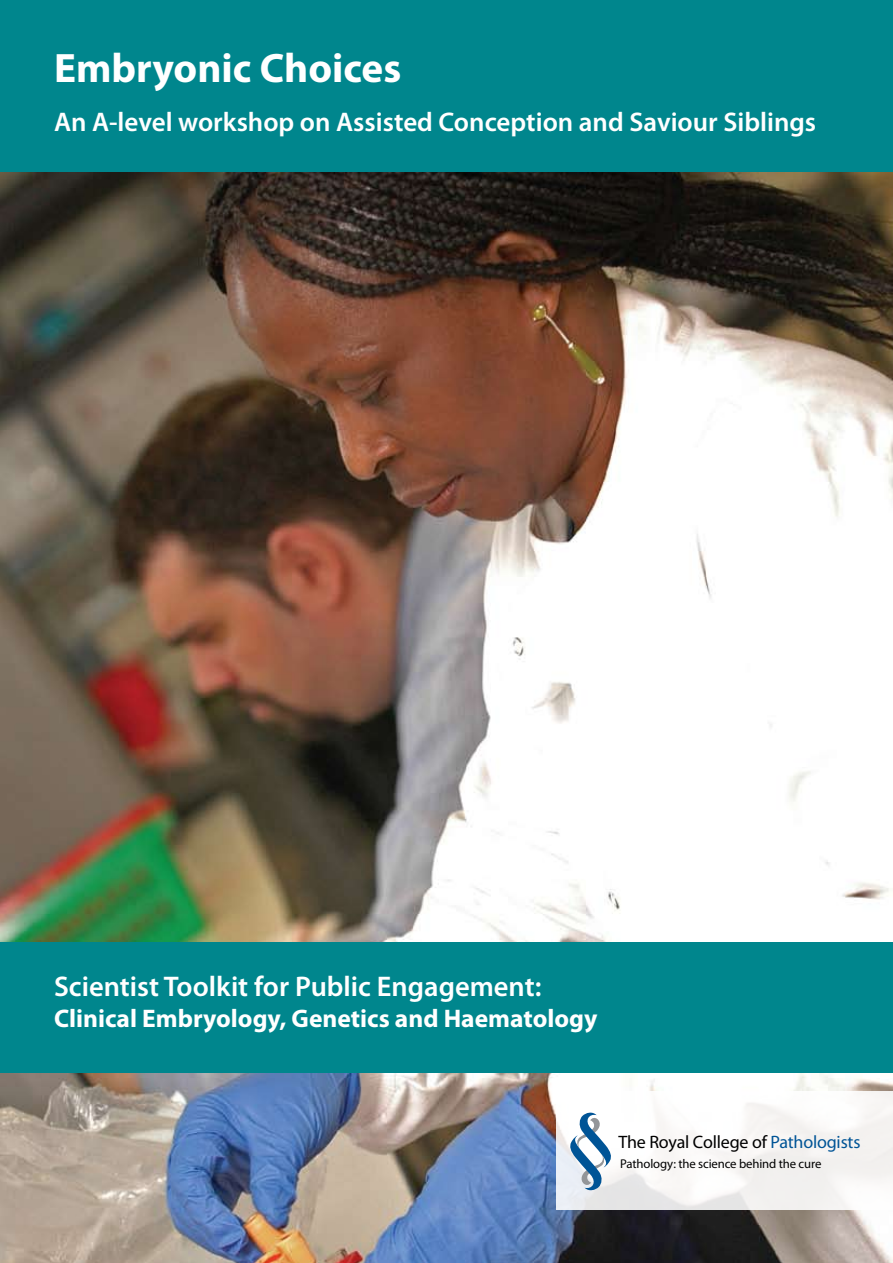
<style>
.page{position:relative;width:893px;height:1263px;background:#fff}
.page>*{position:absolute;margin:0;border:0;box-sizing:border-box;transform-origin:0 0}
.t1{font:700 41.25px "Myriad Pro";color:#fff}
.t2{font:600 28.5px "Myriad Pro";color:#fff}
.t3{font:600 27px "Myriad Pro";color:#fff}
.t4{font:700 25.5px "Myriad Pro";color:#fff}
.t5{font:18px "Myriad Pro";letter-spacing:-.01em;color:#000}
.t6{font:12.75px "Myriad Pro";letter-spacing:-.01em;color:#000}
.s1{color:#005496}
</style>
<div class="page">
<img style="left:0;top:172px;width:893px;height:1091px">
<div style="left:0;top:942px;width:893px;height:131px;background:#00868d"></div>
<div style="left:557px;top:1091px;width:336px;height:118px;background:linear-gradient(to bottom,#fffefd,#f0efee)"></div>
<div style="left:0;top:0;width:893px;height:172px;background:#00868d"></div>
<svg style="left:570px;top:1112px;width:42px;height:78px"></svg>
<h1 class="t1" style="left:54px;top:41px;width:349px">Embryonic Choices</h1>
<p class="t3" style="left:54px;top:105px;width:764px">An A-level workshop on Assisted Conception and Saviour Siblings</p>
<p class="t2" style="left:54px;top:969px;width:489px">Scientist Toolkit for Public Engagement:</p>
<p class="t4" style="left:54px;top:1002px;width:545px">Clinical Embryology, Genetics and Haematology</p>
<p class="t5" style="left:618px;top:1131px;width:244px">The Royal College of <span class="s1">Pathologists</span></p>
<p class="t6" style="left:620px;top:1156px;width:203px">Pathology: the science behind the cure</p>
</div>
